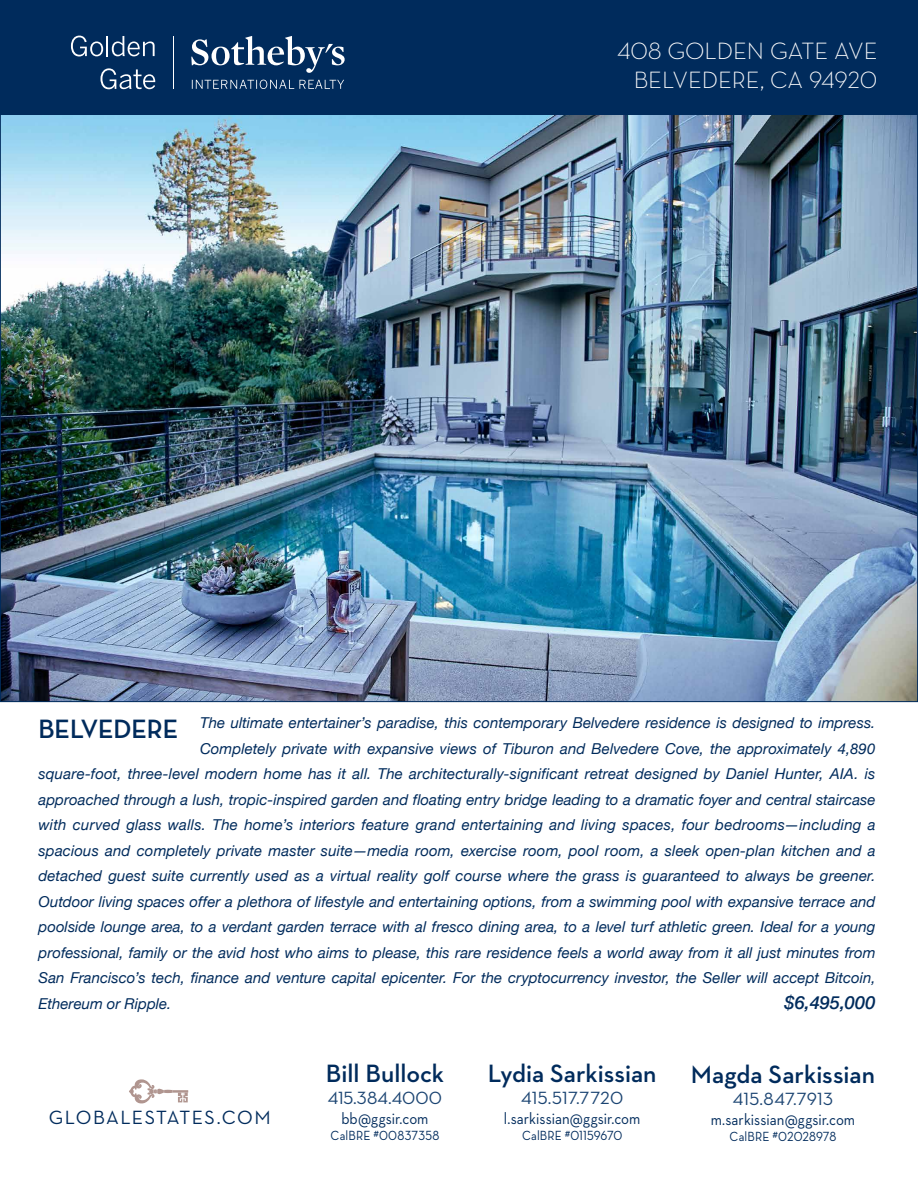
<style>
.page{position:relative;width:918px;height:1188px;background:#fff}
.page>*{position:absolute;margin:0;border:0;box-sizing:border-box;transform-origin:0 0}
.t1{font:700 27px "Neutraface Display";color:#002b5c}
.t2{font:600 25.5px "Neutraface Text";color:#002b5c}
.t3{font:300 24px/28.8px "Neutraface Text";color:#fff;text-align:right}
.t4{font:19.5px "Neutraface Text";letter-spacing:.065em;color:#002b5c}
.t5{font:18px "Neutraface Text";letter-spacing:.01em;color:#1b4472}
.t6{font:italic 500 18px "Helvetica Neue";letter-spacing:.015em;color:#002b5c}
.t7{font:16.5px "Neutraface Text";letter-spacing:.005em;color:#002b5c;scale:.9 1}
.t8{font:italic 15px "Helvetica Neue";letter-spacing:.005em;color:#002b5c}
.t9{font:13.5px "Neutraface Text";letter-spacing:.01em;color:#002b5c;scale:.9 1}
</style>
<div class="page">
<img style="left:2px;top:115px;width:914px;height:585px">
<div style="left:0;top:0;width:918px;height:115px;background:#002b5c"></div>
<hr style="left:173px;top:36px;width:1px;height:53px;background:#fff">
<svg style="left:191px;top:36px;width:154px;height:37px"></svg>
<svg style="left:192px;top:80px;width:152px;height:9px"></svg>
<svg style="left:71px;top:36px;width:84px;height:20px"></svg>
<svg style="left:101px;top:68px;width:54px;height:21px"></svg>
<svg style="left:129px;top:1079px;width:59px;height:24px"></svg>
<h3 class="t3" style="left:617px;top:36px;width:262px">408 GOLDEN GATE AVE<br>BELVEDERE, CA 94920</h3>
<p class="t8" style="left:200px;top:712px;width:677px">The ultimate entertainer’s paradise, this contemporary Belvedere residence is designed to impress.</p>
<p class="t8" style="left:200px;top:738px;width:677px">Completely private with expansive views of Tiburon and Belvedere Cove, the approximately 4,890</p>
<p class="t8" style="left:39px;top:763px;width:838px">square-foot, three-level modern home has it all. The architecturally-significant retreat designed by Daniel Hunter, AIA. is</p>
<p class="t8" style="left:39px;top:789px;width:839px">approached through a lush, tropic-inspired garden and floating entry bridge leading to a dramatic foyer and central staircase</p>
<p class="t8" style="left:39px;top:814px;width:839px">with curved glass walls. The home’s interiors feature grand entertaining and living spaces, four bedrooms—including a</p>
<p class="t8" style="left:39px;top:840px;width:839px">spacious and completely private master suite—media room, exercise room, pool room, a sleek open-plan kitchen and a</p>
<p class="t8" style="left:39px;top:865px;width:839px">detached guest suite currently used as a virtual reality golf course where the grass is guaranteed to always be greener.</p>
<p class="t8" style="left:39px;top:891px;width:838px">Outdoor living spaces offer a plethora of lifestyle and entertaining options, from a swimming pool with expansive terrace and</p>
<p class="t8" style="left:39px;top:916px;width:838px">poolside lounge area, to a verdant garden terrace with al fresco dining area, to a level turf athletic green. Ideal for a young</p>
<p class="t8" style="left:39px;top:942px;width:839px">professional, family or the avid host who aims to please, this rare residence feels a world away from it all just minutes from</p>
<p class="t8" style="left:39px;top:967px;width:838px">San Francisco’s tech, finance and venture capital epicenter. For the cryptocurrency investor, the Seller will accept Bitcoin,</p>
<p class="t8" style="left:39px;top:993px;width:134px">Ethereum or Ripple.</p>
<p class="t6" style="left:785px;top:987px;width:93px">$6,495,000</p>
<h1 class="t1" style="left:39px;top:714px;width:141px">BELVEDERE</h1>
<h3 class="t4" style="left:49px;top:1105px;width:224px">GLOBALESTATES.COM</h3>
<h2 class="t2" style="left:326px;top:1058px;width:120px">Bill Bullock</h2>
<p class="t5" style="left:328px;top:1087px;width:116px">415.384.4000</p>
<p class="t7" style="left:341px;top:1108px;width:98px">bb@ggsir.com</p>
<p class="t9" style="left:331px;top:1127px;width:122px">CalBRE #00837358</p>
<h2 class="t2" style="left:488px;top:1058px;width:170px">Lydia Sarkissian</h2>
<p class="t5" style="left:521px;top:1087px;width:104px">415.517.7720</p>
<p class="t7" style="left:504px;top:1108px;width:153px">l.sarkissian@ggsir.com</p>
<p class="t9" style="left:522px;top:1127px;width:113px">CalBRE #01159670</p>
<h2 class="t2" style="left:691px;top:1059px;width:186px">Magda Sarkissian</h2>
<p class="t5" style="left:733px;top:1088px;width:102px">415.847.7913</p>
<p class="t7" style="left:711px;top:1109px;width:162px">m.sarkissian@ggsir.com</p>
<p class="t9" style="left:730px;top:1128px;width:120px">CalBRE #02028978</p>
</div>
